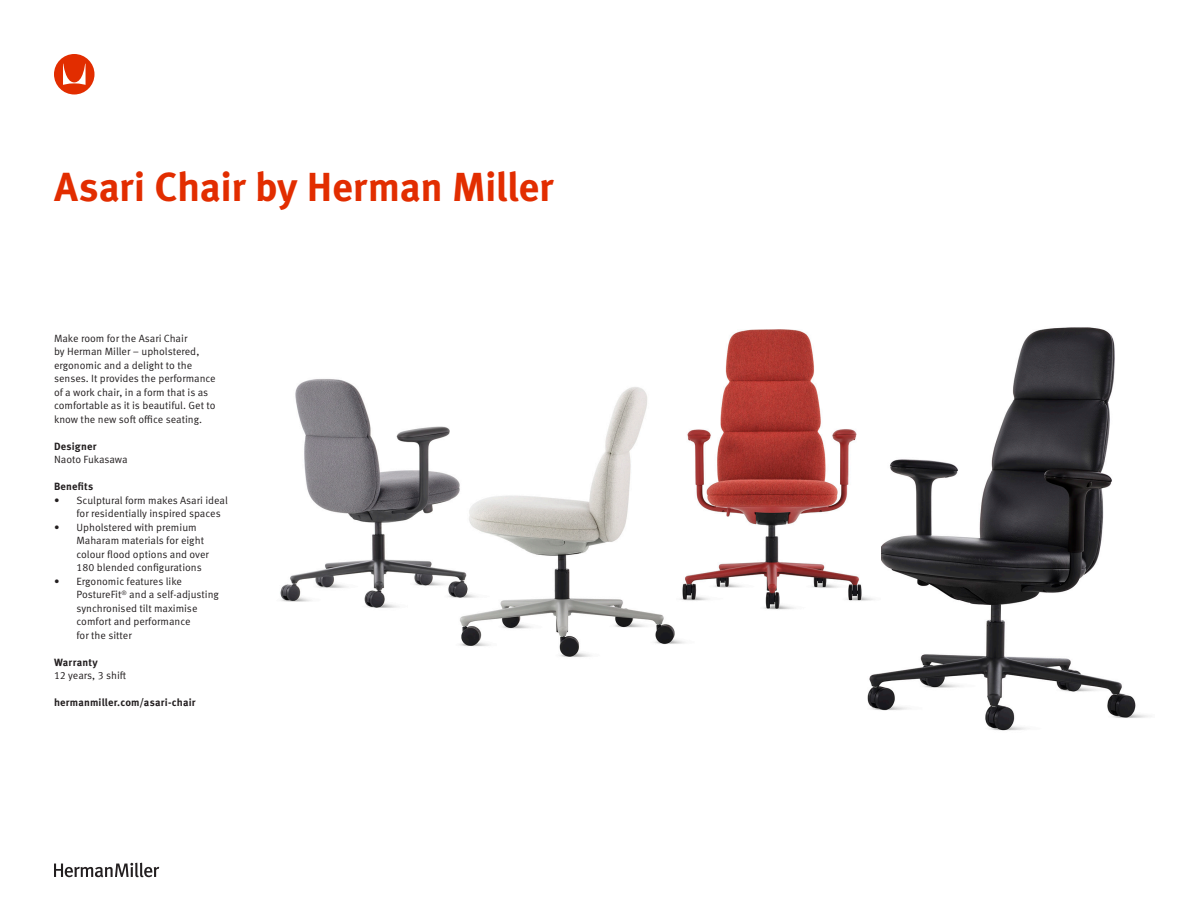
<style>
.page{position:relative;width:1188px;height:918px;background:#fff}
.page>*{position:absolute;margin:0;border:0;box-sizing:border-box;transform-origin:0 0}
.t1{font:700 40.5px "Meta OT";letter-spacing:-.01em;color:#e22d00}
.Body_Copy{font:10.5px/13.5px "Meta OT Norm";color:#231f20}
.Body_Copy-2{font:700 10.5px "Meta OT";letter-spacing:.015em;color:#231f20}
</style>
<div class="page">
<svg style="left:54px;top:54px;width:41px;height:40px"></svg>
<svg style="left:54px;top:863px;width:105px;height:14px"></svg>
<img style="left:867px;top:327px;width:282px;height:404px">
<img style="left:280px;top:327px;width:600px;height:340px">
<p class="t1" style="left:54px;top:162px;width:501px">Asari Chair by Herman Miller</p>
<p class="Body_Copy" style="left:54px;top:331px;width:163px">Make room for the Asari Chair<br>by Herman Miller – upholstered, ergonomic and a delight to the senses. It provides the performance of a work chair, in a form that is as comfortable as it is beautiful. Get to know the new soft office seating.</p>
<p class="Body_Copy-2" style="left:54px;top:439px;width:44px">Designer</p>
<p class="Body_Copy" style="left:54px;top:453px;width:75px">Naoto Fukasawa</p>
<p class="Body_Copy-2" style="left:54px;top:480px;width:41px">Benefits</p>
<p class="Body_Copy" style="left:76px;top:493px;width:153px;text-indent:-22px">• Sculptural form makes Asari ideal for residentially inspired spaces</p>
<p class="Body_Copy" style="left:76px;top:520px;width:134px;text-indent:-22px">• Upholstered with premium<br>Maharam materials for eight colour flood options and over<br>180 blended configurations</p>
<p class="Body_Copy" style="left:76px;top:574px;width:144px;text-indent:-22px">• Ergonomic features like<br>PostureFit<sup>®</sup> and a self-adjusting synchronised tilt maximise comfort and performance<br>for the sitter</p>
<p class="Body_Copy-2" style="left:54px;top:655px;width:45px">Warranty</p>
<p class="Body_Copy" style="left:54px;top:669px;width:74px">12 years, 3 shift</p>
<p class="Body_Copy-2" style="left:54px;top:696px;width:143px">hermanmiller.com/asari-chair</p>
</div>
